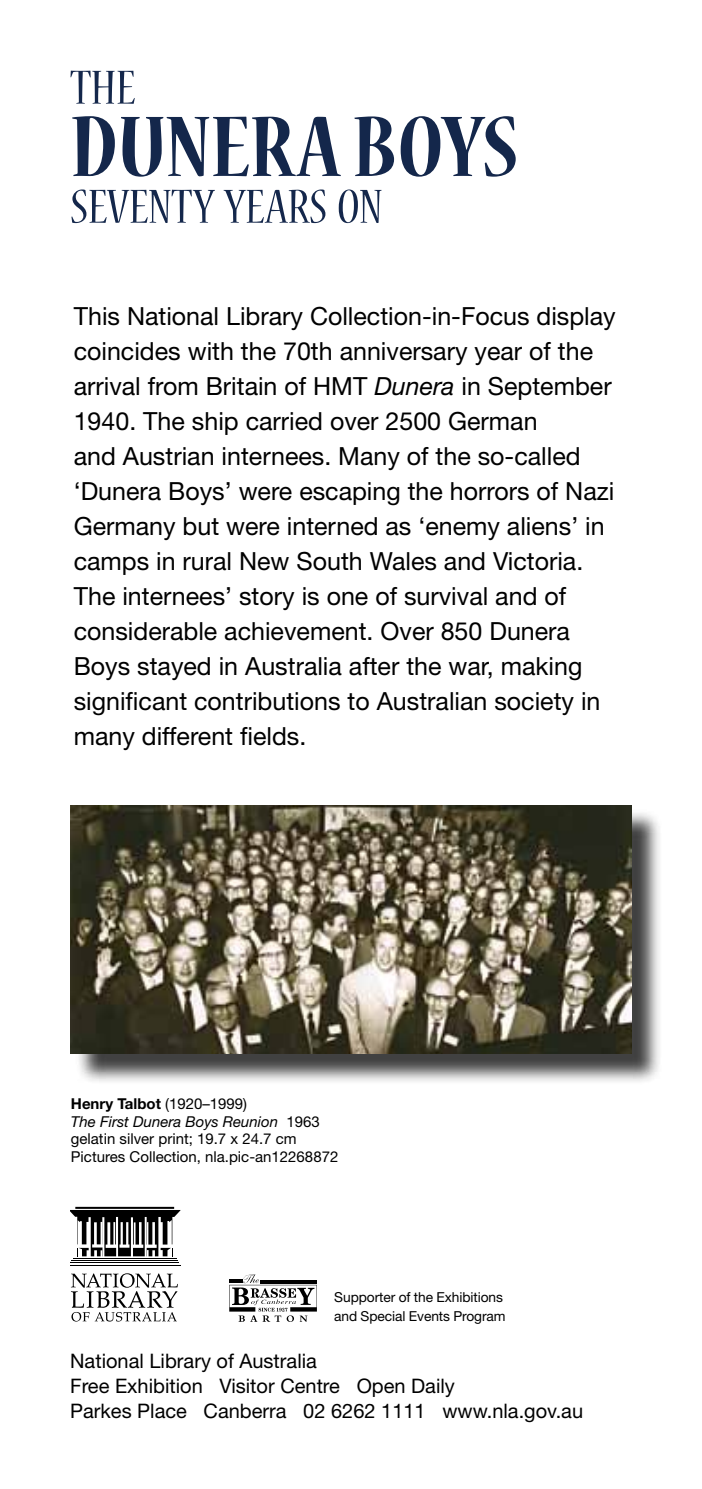
<style>
.page{position:relative;width:702px;height:1489px;background:#fff}
.page>*{position:absolute;margin:0;border:0;box-sizing:border-box;transform-origin:0 0}
.t1{font:700 condensed 95.5px "Nueva Std";color:#14274b}
.t2{font:condensed 53px "Nueva Std";color:#14274b}
.t3{font:25px/35px "Helvetica Neue";color:#000}
.t4{font:20px/25px "Helvetica Neue";color:#000}
.t5{font:15px/17.5px "Helvetica Neue";color:#000}
.t6{font:13.75px/18.8px "Helvetica Neue";letter-spacing:-.005em;color:#000}
.s1{font-style:italic}
.s2{font-weight:700}
</style>
<div class="page">
<div style="left:75px;top:809px;width:587px;height:275px;background:#000;opacity:.75"></div>
<img style="left:71px;top:805px;width:560px;height:248px">
<svg style="left:70px;top:1206px;width:110px;height:50px"></svg>
<hr style="left:73px;top:1257px;width:104px;height:1px;background:#000">
<hr style="left:72px;top:1260px;width:106px;height:1px;background:#000">
<hr style="left:71px;top:1262px;width:108px;height:1px;background:#000">
<hr style="left:70px;top:1264px;width:110px;height:1px;background:#000">
<svg style="left:71px;top:1273px;width:107px;height:48px"></svg>
<svg style="left:229px;top:1274px;width:88px;height:47px"></svg>
<h2 class="t2" style="left:70px;top:64px;width:67px">THE</h2>
<h1 class="t1" style="left:70px;top:104px;width:450px">DUNERA BOYS</h1>
<h2 class="t2" style="left:70px;top:183px;width:313px">SEVENTY YEARS ON</h2>
<p class="t3" style="left:74px;top:298px;width:543px">This National Library Collection-in-Focus display coincides with the 70th anniversary year of the arrival from Britain of HMT <span class="s1">Dunera</span> in September 1940. The ship carried over 2500 German<br>and Austrian internees. Many of the so-called ‘Dunera Boys’ were escaping the horrors of Nazi Germany but were interned as ‘enemy aliens’ in camps in rural New South Wales and Victoria.<br>The internees’ story is one of survival and of considerable achievement. Over 850 Dunera Boys stayed in Australia after the war, making significant contributions to Australian society in many different fields.</p>
<p class="t5" style="left:71px;top:1094px;width:269px"><span class="s2">Henry Talbot</span> (1920–1999)<br><span class="s1">The First Dunera Boys Reunion</span> 1963 gelatin silver print; 19.7 x 24.7 cm Pictures Collection, nla.pic-an12268872</p>
<p class="t6" style="left:334px;top:1287px;width:173px">Supporter of the Exhibitions and Special Events Program</p>
<p class="t4" style="left:70px;top:1347px;width:514px">National Library of Australia<br>Free Exhibition Visitor Centre Open Daily<br>Parkes Place Canberra 02 6262 1111 www.nla.gov.au</p>
</div>
